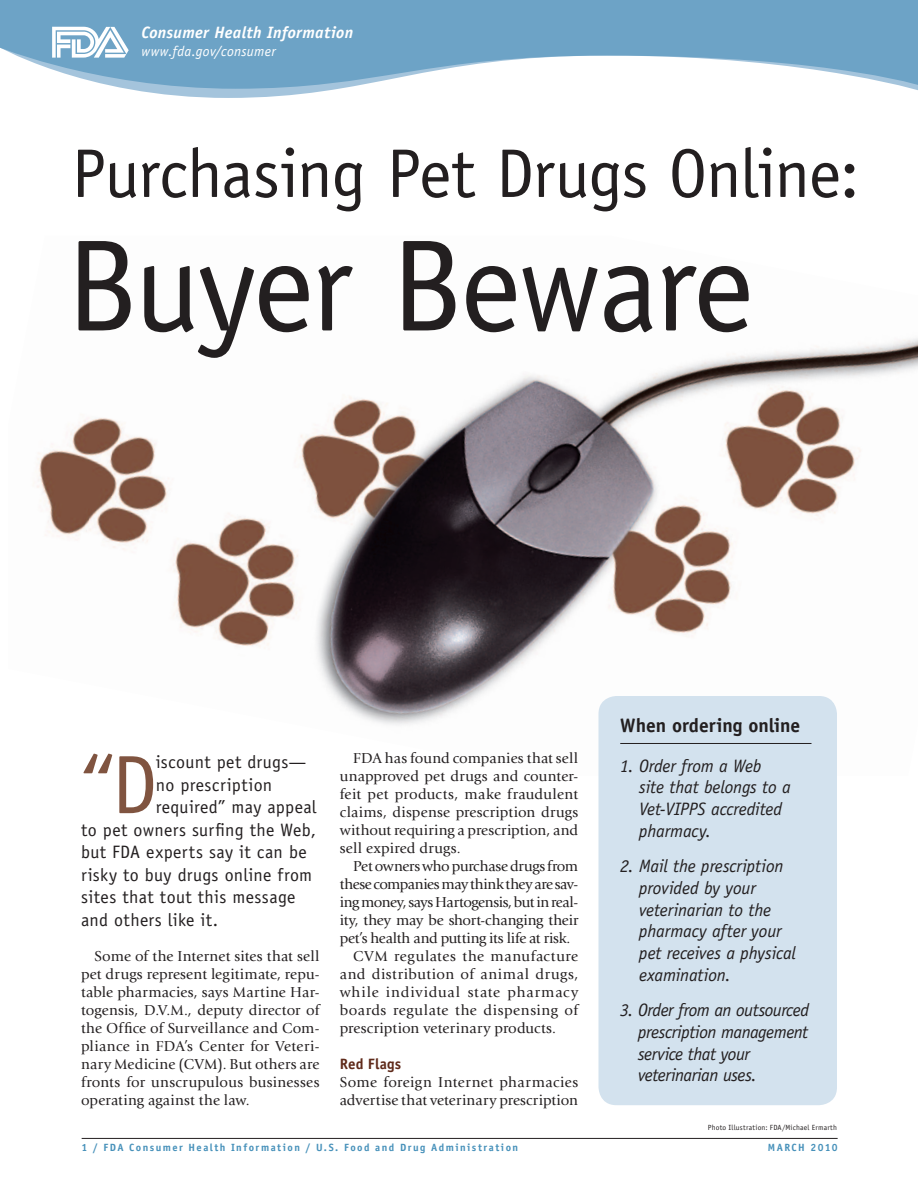
<style>
.page{position:relative;width:918px;height:1188px;background:#fff}
.page>*{position:absolute;margin:0;border:0;box-sizing:border-box;transform-origin:0 0}
.Main_Titles{font:130.5px "Officina Sans Std";letter-spacing:-.02em;color:#231f20}
.Intro-graph{font:83.1px "Officina Sans Std";color:#805440}
.Main_Titles-2{font:69px "Officina Sans Std";letter-spacing:-.015em;color:#231f20}
.Sub-Heads{font:700 19.5px "Officina Sans Std";letter-spacing:-.005em;color:#231f20}
.Body_Text{font:italic 18px/21.8px "Officina Sans Std";letter-spacing:-.01em;color:#231f20}
.Intro-graph-2{font:18px "Officina Sans Std";letter-spacing:.02em;color:#231f20}
.Body_Text-2{font:italic 18px/21.8px "Officina Sans Std";letter-spacing:-.03em;color:#231f20}
.t1{font:italic 700 16.5px "Officina Sans Std";letter-spacing:.015em;color:#fff}
.Body_Text-3{font:15px/18px "Giovanni Std";letter-spacing:.01em;color:#231f20;text-align:justify}
.Sub-Heads-2{font:700 15px "Officina Sans Std";letter-spacing:.01em;color:#5f2a1a}
.t2{font:italic 14.25px "Officina Sans Std";letter-spacing:.025em;color:#fff}
.t3{font:700 10.5px "Officina Sans Std";letter-spacing:.14em;color:#4791ba}
.Photo_Credits{font:7.5px "Officina Sans Std";letter-spacing:.025em;color:#231f20}
</style>
<div class="page">
<img style="left:37px;top:338px;width:881px;height:387px">
<hr style="left:82px;top:1138px;width:756px;height:1px;background:#231f20">
<svg style="left:129px;top:89px;width:789px;height:9px"></svg>
<svg style="left:0;top:0;width:918px;height:89px;fill:#6da3c6"></svg>
<svg style="left:52px;top:27px;width:76px;height:31px"></svg>
<div style="left:598px;top:696px;width:239px;height:409px;background:#d3e2ee;border-radius:18px"></div>
<hr style="left:620px;top:743px;width:192px;height:1px;background:#231f20">
<p class="t1" style="left:141px;top:22px;width:213px">Consumer Health Information</p>
<p class="t2" style="left:141px;top:43px;width:136px">www.fda.gov/consumer</p>
<p class="Main_Titles-2" style="left:71px;top:133px;width:790px">Purchasing Pet Drugs Online:</p>
<p class="Main_Titles" style="left:66px;top:210px;width:689px">Buyer Beware</p>
<p class="Intro-graph" style="left:81px;top:736px;width:78px">“D</p>
<p class="Intro-graph-2" style="left:156px;top:752px;width:152px">iscount pet drugs—</p>
<p class="Intro-graph-2" style="left:156px;top:774px;width:118px">no prescription</p>
<p class="Intro-graph-2" style="left:156px;top:797px;width:162px">required” may appeal</p>
<p class="Intro-graph-2" style="left:81px;top:819px;width:237px">to pet owners surfing the Web,</p>
<p class="Intro-graph-2" style="left:81px;top:842px;width:227px">but FDA experts say it can be</p>
<p class="Intro-graph-2" style="left:81px;top:864px;width:233px">risky to buy drugs online from</p>
<p class="Intro-graph-2" style="left:81px;top:887px;width:216px">sites that tout this message</p>
<p class="Intro-graph-2" style="left:81px;top:909px;width:139px">and others like it.</p>
<p class="Body_Text-3" style="left:81px;top:947px;width:240px;text-indent:14px">Some of the Internet sites that sell pet drugs represent legitimate, repu&shy;table pharmacies, says Martine Har&shy;togensis, D.V.M., deputy director of the Office of Surveillance and Com&shy;pliance in FDA’s Center for Veteri&shy;nary Medicine (CVM). But others are fronts for unscrupulous businesses operating against the law.</p>
<p class="Body_Text-3" style="left:340px;top:749px;width:240px;text-indent:14px">FDA has found companies that sell unapproved pet drugs and counter&shy;feit pet products, make fraudulent claims, dispense prescription drugs without requiring a prescription, and sell expired drugs.</p>
<p class="Body_Text-3" style="left:340px;top:857px;width:240px;text-indent:14px">Pet owners who purchase drugs from these companies may think they are sav&shy;ing money, says Hartogensis, but in real&shy;ity, they may be short-changing their pet’s health and putting its life at risk.</p>
<p class="Body_Text-3" style="left:340px;top:947px;width:240px;text-indent:14px">CVM regulates the manufacture and distribution of animal drugs, while individual state pharmacy boards regulate the dispensing of prescription veterinary products.</p>
<p class="Sub-Heads-2" style="left:340px;top:1055px;width:63px">Red Flags</p>
<p class="Body_Text-3" style="left:340px;top:1073px;width:240px">Some foreign Internet pharmacies advertise that veterinary prescription</p>
<p class="Sub-Heads" style="left:620px;top:713px;width:182px">When ordering online</p>
<p class="Body_Text" style="left:639px;top:755px;width:153px;text-indent:-19px">1. Order from a Web site that belongs to a<br>Vet-VIPPS accredited pharmacy.</p>
<p class="Body_Text" style="left:639px;top:855px;width:158px;text-indent:-19px">2. Mail the prescription provided by your veterinarian to the pharmacy after your pet receives a physical examination.</p>
<p class="Body_Text-2" style="left:638px;top:999px;width:172px;text-indent:-18px">3. Order from an outsourced prescription management service that your veterinarian uses.</p>
<p class="Photo_Credits" style="left:708px;top:1123px;width:131px">Photo Illustration: FDA/Michael Ermarth</p>
<p class="t3" style="left:82px;top:1141px;width:438px">1 / FDA Consumer Health Information / U.S. Food and Drug Administration</p>
<p class="t3" style="left:768px;top:1141px;width:71px">MARCH 2010</p>
</div>
